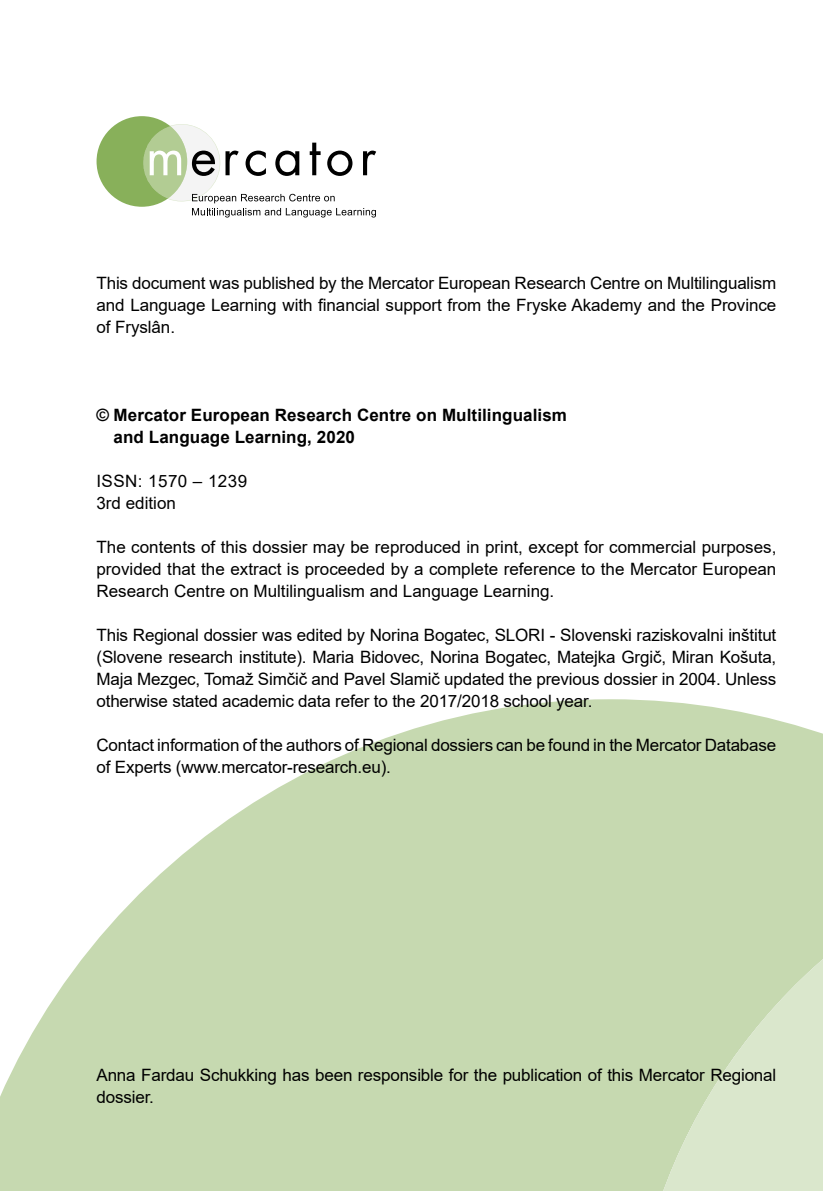
<style>
.page{position:relative;width:823px;height:1191px;background:#fff}
.page>*{position:absolute;margin:0;border:0;box-sizing:border-box;transform-origin:0 0}
.t1{font:17px/22px "Arial";letter-spacing:-.01em;color:#000;text-align:justify}
.t2{font:700 17px/22px "Arial";letter-spacing:.005em;color:#000}
.t3{font:17px/22px "Arial";letter-spacing:.025em;color:#000}
</style>
<div class="page">
<div style="left:96px;top:116px;width:91px;height:91px;background:#88b05a;border-radius:50%"></div>
<svg style="left:143px;top:124px;width:233px;height:93px"></svg>
<svg style="left:0;top:699px;width:822px;height:492px;fill:#c6d9b0"></svg>
<svg style="left:640px;top:845px;width:182px;height:346px;background:#ccddb9"></svg>
<p class="t1" style="left:96px;top:271px;width:681px">This document was published by the Mercator European Research Centre on Multilingualism and Language Learning with financial support from the Fryske Akademy and the Province of Fryslân.</p>
<p class="t2" style="left:113px;top:404px;width:455px;text-indent:-17px">© Mercator European Research Centre on Multilingualism and Language Learning, 2020</p>
<p class="t3" style="left:96px;top:469px;width:152px">ISSN: 1570 – 1239<br>3rd edition</p>
<p class="t1" style="left:96px;top:535px;width:681px">The contents of this dossier may be reproduced in print, except for commercial purposes, provided that the extract is proceeded by a complete reference to the Mercator European Research Centre on Multilingualism and Language Learning.</p>
<p class="t1" style="left:96px;top:623px;width:681px">This Regional dossier was edited by Norina Bogatec, SLORI - Slovenski raziskovalni inštitut (Slovene research institute). Maria Bidovec, Norina Bogatec, Matejka Grgič, Miran Košuta, Maja Mezgec, Tomaž Simčič and Pavel Slamič updated the previous dossier in 2004. Unless otherwise stated academic data refer to the 2017/2018 school year.</p>
<p class="t1" style="left:96px;top:733px;width:681px">Contact information of the authors of Regional dossiers can be found in the Mercator Database of Experts (www.mercator-research.eu).</p>
<p class="t1" style="left:96px;top:1063px;width:681px">Anna Fardau Schukking has been responsible for the publication of this Mercator Regional dossier.</p>
</div>
